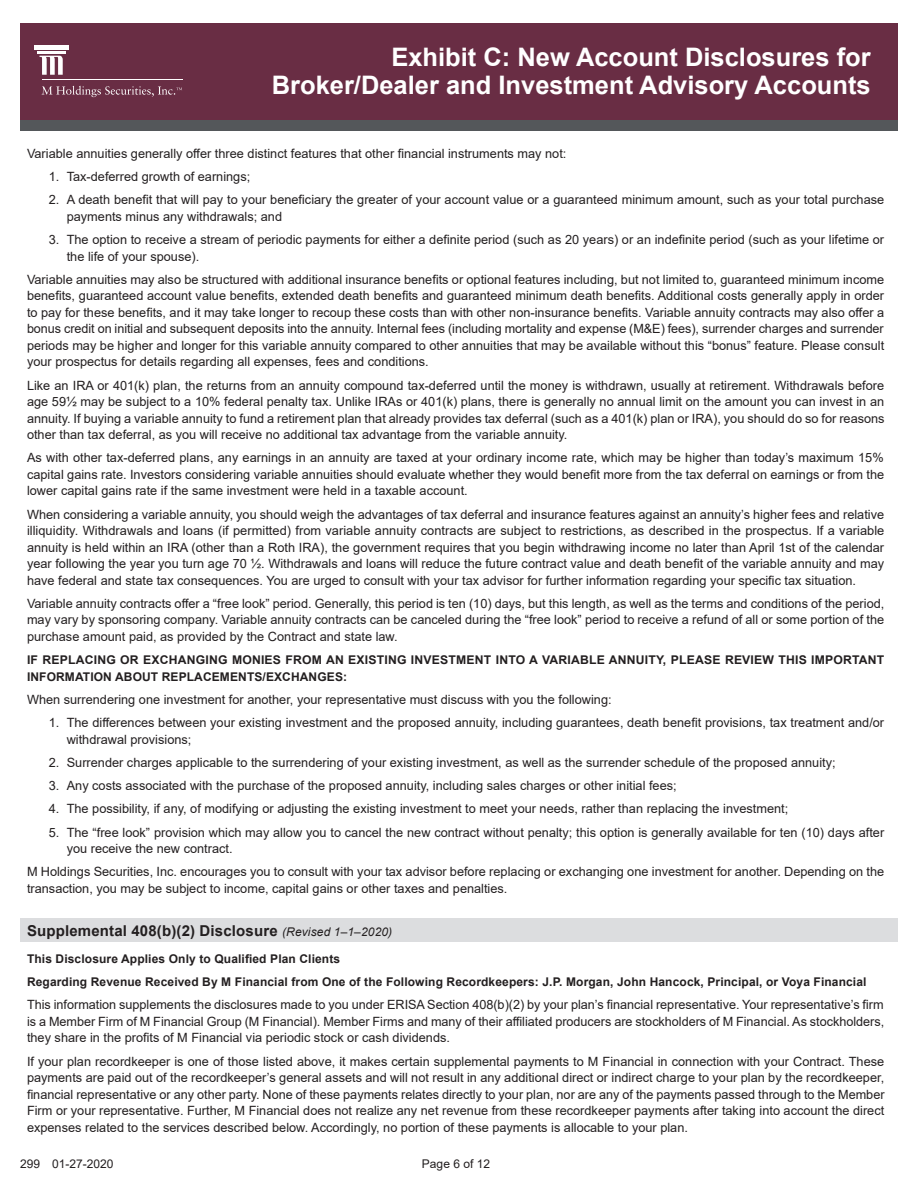
<style>
.page{position:relative;width:918px;height:1188px;background:#fff}
.page>*{position:absolute;margin:0;border:0;box-sizing:border-box;transform-origin:0 0}
.t1{font:700 25.5px/28.5px "Arial";color:#fff;text-align:right}
.TXT_Shaded_Heading{font:700 15px "Arial";letter-spacing:.01em;color:#231f20}
.TXT_Body_Text{font:12.75px/16.5px "Arial";color:#231f20;text-align:justify}
.TXT_Body_Text-2{font:700 12px/16.5px "Arial";letter-spacing:.01em;color:#231f20}
.t2{font:12px "Arial";color:#231f20}
.s1{font-weight:400;font-style:italic;font-size:12px}
</style>
<div class="page">
<div style="left:20px;top:23px;width:878px;height:108px;background:#692d44"></div>
<div style="left:20px;top:120px;width:878px;height:11px;background:#54575a"></div>
<div style="left:20px;top:918px;width:878px;height:24px;background:#dcdddf"></div>
<hr style="left:34px;top:46px;width:35px;height:4px;background:#fff">
<hr style="left:37px;top:51px;width:28px;height:3px;background:#fff">
<hr style="left:42px;top:79px;width:140px;height:1px;background:#fff">
<svg style="left:40px;top:56px;width:23px;height:19px"></svg>
<svg style="left:42px;top:86px;width:140px;height:11px"></svg>
<h1 class="t1" style="left:272px;top:43px;width:600px">Exhibit C: New Account Disclosures for<br>Broker/Dealer and Investment Advisory Accounts</h1>
<p class="TXT_Body_Text" style="left:27px;top:145px;width:541px">Variable annuities generally offer three distinct features that other financial instruments may not:</p>
<p class="TXT_Body_Text" style="left:49px;top:168px;width:203px">1. Tax-deferred growth of earnings;</p>
<p class="TXT_Body_Text" style="left:67px;top:191px;width:819px;text-indent:-18px">2. A death benefit that will pay to your beneficiary the greater of your account value or a guaranteed minimum amount, such as your total purchase payments minus any withdrawals; and</p>
<p class="TXT_Body_Text" style="left:67px;top:231px;width:819px;text-indent:-18px">3. The option to receive a stream of periodic payments for either a definite period (such as 20 years) or an indefinite period (such as your lifetime or the life of your spouse).</p>
<p class="TXT_Body_Text" style="left:27px;top:271px;width:859px">Variable annuities may also be structured with additional insurance benefits or optional features including, but not limited to, guaranteed minimum income benefits, guaranteed account value benefits, extended death benefits and guaranteed minimum death benefits. Additional costs generally apply in order to pay for these benefits, and it may take longer to recoup these costs than with other non-insurance benefits. Variable annuity contracts may also offer a bonus credit on initial and subsequent deposits into the annuity. Internal fees (including mortality and expense (M&amp;E) fees), surrender charges and surrender periods may be higher and longer for this variable annuity compared to other annuities that may be available without this “bonus” feature. Please consult your prospectus for details regarding all expenses, fees and conditions.</p>
<p class="TXT_Body_Text" style="left:27px;top:377px;width:859px">Like an IRA or 401(k) plan, the returns from an annuity compound tax-deferred until the money is withdrawn, usually at retirement. Withdrawals before age 59½ may be subject to a 10% federal penalty tax. Unlike IRAs or 401(k) plans, there is generally no annual limit on the amount you can invest in an annuity. If buying a variable annuity to fund a retirement plan that already provides tax deferral (such as a 401(k) plan or IRA), you should do so for reasons other than tax deferral, as you will receive no additional tax advantage from the variable annuity.</p>
<p class="TXT_Body_Text" style="left:27px;top:449px;width:859px">As with other tax-deferred plans, any earnings in an annuity are taxed at your ordinary income rate, which may be higher than today’s maximum 15% capital gains rate. Investors considering variable annuities should evaluate whether they would benefit more from the tax deferral on earnings or from the lower capital gains rate if the same investment were held in a taxable account.</p>
<p class="TXT_Body_Text" style="left:27px;top:506px;width:859px">When considering a variable annuity, you should weigh the advantages of tax deferral and insurance features against an annuity’s higher fees and relative illiquidity. Withdrawals and loans (if permitted) from variable annuity contracts are subject to restrictions, as described in the prospectus. If a variable annuity is held within an IRA (other than a Roth IRA), the government requires that you begin withdrawing income no later than April 1st of the calendar year following the year you turn age 70 ½. Withdrawals and loans will reduce the future contract value and death benefit of the variable annuity and may have federal and state tax consequences. You are urged to consult with your tax advisor for further information regarding your specific tax situation.</p>
<p class="TXT_Body_Text" style="left:27px;top:595px;width:859px">Variable annuity contracts offer a “free look” period. Generally, this period is ten (10) days, but this length, as well as the terms and conditions of the period, may vary by sponsoring company. Variable annuity contracts can be canceled during the “free look” period to receive a refund of all or some portion of the purchase amount paid, as provided by the Contract and state law.</p>
<p class="TXT_Body_Text-2" style="left:27px;top:652px;width:859px">IF REPLACING OR EXCHANGING MONIES FROM AN EXISTING INVESTMENT INTO A VARIABLE ANNUITY, PLEASE REVIEW THIS IMPORTANT<br>INFORMATION ABOUT REPLACEMENTS/EXCHANGES:</p>
<p class="TXT_Body_Text" style="left:27px;top:691px;width:586px">When surrendering one investment for another, your representative must discuss with you the following:</p>
<p class="TXT_Body_Text" style="left:67px;top:714px;width:819px;text-indent:-18px">1. The differences between your existing investment and the proposed annuity, including guarantees, death benefit provisions, tax treatment and/or withdrawal provisions;</p>
<p class="TXT_Body_Text" style="left:49px;top:754px;width:788px">2. Surrender charges applicable to the surrendering of your existing investment, as well as the surrender schedule of the proposed annuity;</p>
<p class="TXT_Body_Text" style="left:49px;top:777px;width:629px">3. Any costs associated with the purchase of the proposed annuity, including sales charges or other initial fees;</p>
<p class="TXT_Body_Text" style="left:49px;top:800px;width:741px">4. The possibility, if any, of modifying or adjusting the existing investment to meet your needs, rather than replacing the investment;</p>
<p class="TXT_Body_Text" style="left:67px;top:824px;width:819px;text-indent:-18px">5. The “free look” provision which may allow you to cancel the new contract without penalty; this option is generally available for ten (10) days after you receive the new contract.</p>
<p class="TXT_Body_Text" style="left:27px;top:863px;width:859px">M Holdings Securities, Inc. encourages you to consult with your tax advisor before replacing or exchanging one investment for another. Depending on the transaction, you may be subject to income, capital gains or other taxes and penalties.</p>
<p class="TXT_Shaded_Heading" style="left:27px;top:920px;width:367px">Supplemental 408(b)(2) Disclosure <span class="s1">(Revised 1–1–2020)</span></p>
<p class="TXT_Body_Text-2" style="left:27px;top:951px;width:315px">This Disclosure Applies Only to Qualified Plan Clients</p>
<p class="TXT_Body_Text-2" style="left:27px;top:974px;width:841px">Regarding Revenue Received By M Financial from One of the Following Recordkeepers: J.P. Morgan, John Hancock, Principal, or Voya Financial</p>
<p class="TXT_Body_Text" style="left:27px;top:997px;width:859px">This information supplements the disclosures made to you under ERISA Section 408(b)(2) by your plan’s financial representative. Your representative’s firm is a Member Firm of M Financial Group (M Financial). Member Firms and many of their affiliated producers are stockholders of M Financial. As stockholders, they share in the profits of M Financial via periodic stock or cash dividends.</p>
<p class="TXT_Body_Text" style="left:27px;top:1053px;width:859px">If your plan recordkeeper is one of those listed above, it makes certain supplemental payments to M Financial in connection with your Contract. These payments are paid out of the recordkeeper’s general assets and will not result in any additional direct or indirect charge to your plan by the recordkeeper, financial representative or any other party. None of these payments relates directly to your plan, nor are any of the payments passed through to the Member Firm or your representative. Further, M Financial does not realize any net revenue from these recordkeeper payments after taking into account the direct expenses related to the services described below. Accordingly, no portion of these payments is allocable to your plan.</p>
<p class="t2" style="left:20px;top:1155px;width:95px">299 01-27-2020</p>
<p class="t2" style="left:422px;top:1155px;width:70px">Page 6 of 12</p>
</div>
